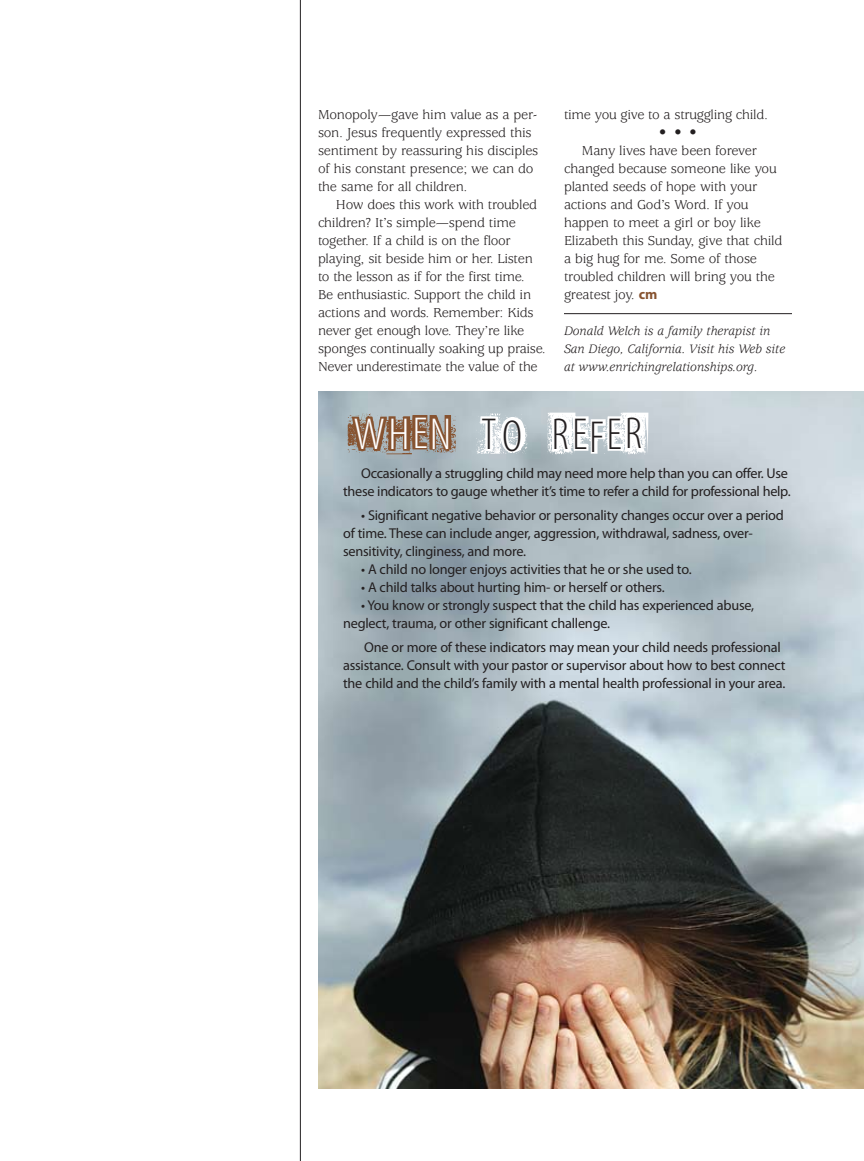
<style>
.page{position:relative;width:864px;height:1161px;background:#fff}
.page>*{position:absolute;margin:0;border:0;box-sizing:border-box;transform-origin:0 0}
.t1{font:300 condensed 45px "Myriad Pro";letter-spacing:.07em;color:#231f20}
.t2{font:14.25px/18px "Usherwood Std";letter-spacing:-.02em;color:#231f20}
.t3{font:14.25px/18px "Myriad Pro";letter-spacing:-.015em;color:#231f20}
.t4{font:italic 13.5px/18px "Usherwood Std";letter-spacing:-.005em;color:#231f20}
.s1{font-family:"Myriad Pro";font-weight:700;color:#875330}
.s2{color:#fff}
</style>
<div class="page">
<img style="left:318px;top:391px;width:546px;height:698px">
<hr style="left:564px;top:313px;width:228px;height:1px;background:#231f20">
<hr style="left:300px;top:0;width:1px;height:1161px;background:#231f20">
<svg style="left:347px;top:413px;width:109px;height:41px;background:#947865"></svg>
<svg style="left:476px;top:413px;width:172px;height:41px"></svg>
<p class="t2" style="left:318px;top:106px;width:222px">Monopoly—gave him value as a per&shy;son. Jesus frequently expressed this sentiment by reassuring his disciples of his constant presence; we can do the same for all children.</p>
<p class="t2" style="left:318px;top:196px;width:229px;text-indent:18px">How does this work with troubled children? It’s simple—spend time together. If a child is on the floor playing, sit beside him or her. Listen to the lesson as if for the first time.<br>Be enthusiastic. Support the child in actions and words. Remember: Kids never get enough love. They’re like sponges continually soaking up praise.<br>Never underestimate the value of the</p>
<p class="t2" style="left:564px;top:106px;width:206px">time you give to a struggling child.</p>
<p class="t2" style="left:659px;top:124px;width:39px">• • •</p>
<p class="t2" style="left:582px;top:142px;width:176px">Many lives have been forever</p>
<p class="t2" style="left:564px;top:160px;width:214px">changed because someone like you</p>
<p class="t2" style="left:564px;top:178px;width:195px">planted seeds of hope with your</p>
<p class="t2" style="left:564px;top:196px;width:186px">actions and God’s Word. If you</p>
<p class="t2" style="left:564px;top:214px;width:198px">happen to meet a girl or boy like</p>
<p class="t2" style="left:564px;top:232px;width:220px">Elizabeth this Sunday, give that child</p>
<p class="t2" style="left:564px;top:250px;width:195px">a big hug for me. Some of those</p>
<p class="t2" style="left:564px;top:268px;width:212px">troubled children will bring you the</p>
<p class="t2" style="left:564px;top:286px;width:95px">greatest joy. <span class="s1">cm</span></p>
<p class="t4" style="left:564px;top:322px;width:223px">Donald Welch is a family therapist in<br>San Diego, California. Visit his Web site at www.enrichingrelationships.org.</p>
<h1 class="t1" style="left:354px;top:410px;width:286px"><span class="s2">WHEN</span> TO REFER</h1>
<p class="t3" style="left:343px;top:464px;width:449px;text-align:right">Occasionally a struggling child may need more help than you can offer. Use these indicators to gauge whether it’s time to refer a child for professional help.</p>
<p class="t3" style="left:343px;top:506px;width:442px;text-indent:18px">• Significant negative behavior or personality changes occur over a period of time. These can include anger, aggression, withdrawal, sadness, over&shy;sensitivity, clinginess, and more.</p>
<p class="t3" style="left:361px;top:560px;width:332px">• A child no longer enjoys activities that he or she used to.</p>
<p class="t3" style="left:361px;top:578px;width:305px">• A child talks about hurting him- or herself or others.</p>
<p class="t3" style="left:343px;top:596px;width:413px;text-indent:18px">• You know or strongly suspect that the child has experienced abuse, neglect, trauma, or other significant challenge.</p>
<p class="t3" style="left:343px;top:638px;width:444px;text-indent:21px">One or more of these indicators may mean your child needs professional assistance. Consult with your pastor or supervisor about how to best connect the child and the child’s family with a mental health professional in your area.</p>
</div>
